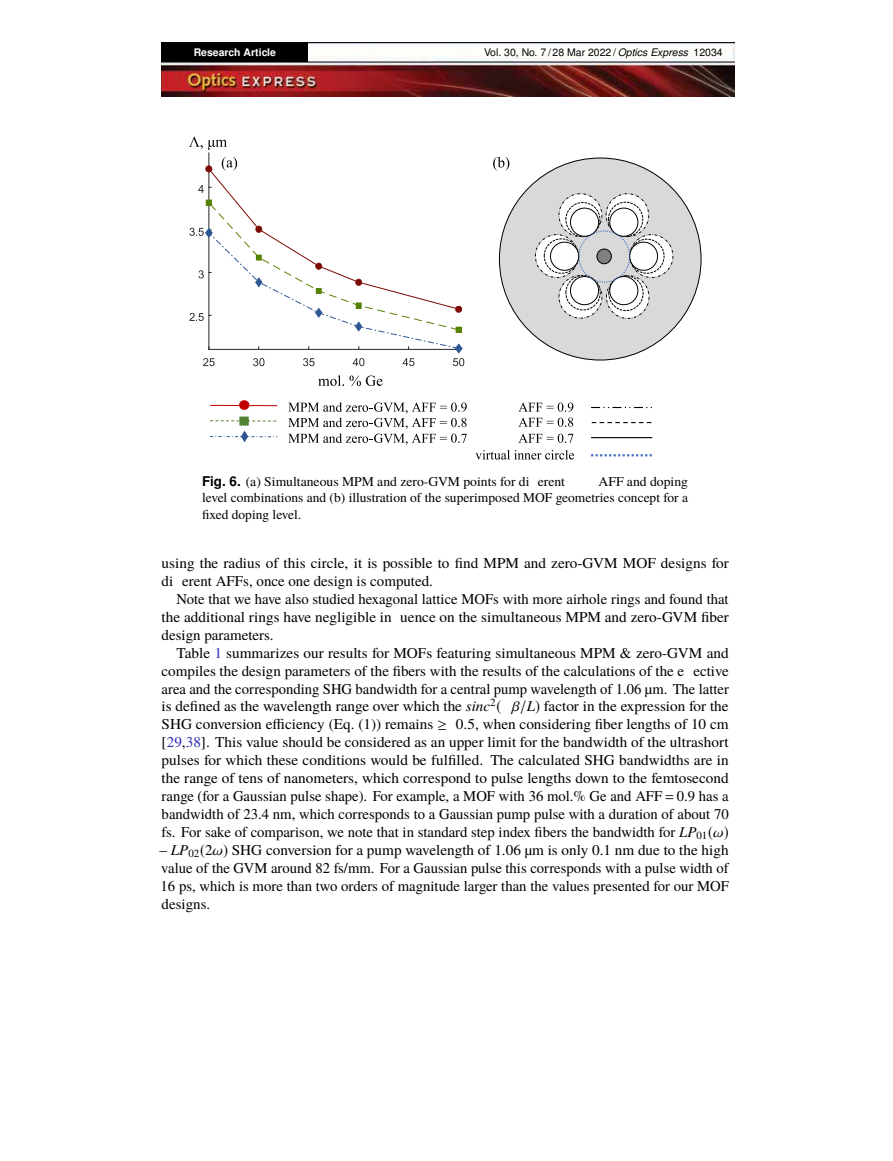
<style>
.page{position:relative;width:893px;height:1161px;background:#fff}
.page>*{position:absolute;margin:0;border:0;box-sizing:border-box;transform-origin:0 0}
.t1{font:15px/18px "Te X Gyre Termes";color:#000;text-align:justify}
.t2{font:13.5px/16.5px "Te X Gyre Termes";color:#000;text-align:justify}
.t3{font:10.5px "Nimbus San L";color:#000}
.t4{font:700 10.5px "Nimbus San L";color:#fff}
.s1{font-style:italic}
.s2{font-family:"Nimbus San L";font-weight:700}
.s3{color:#2e2eb1}
.s4{font-family:"txsys"}
.s5{font-family:"rtxmi"}
.s6{font-family:"rtxr"}
</style>
<div class="page">
<img style="left:162px;top:43px;width:572px;height:53px">
<div style="left:162px;top:43px;width:146px;height:19px;background:#000"></div>
<hr style="left:209px;top:153px;width:1px;height:196px;background:#262626">
<svg style="left:189px;top:136px;width:38px;height:14px"></svg>
<svg style="left:318px;top:375px;width:64px;height:11px"></svg>
<div style="left:499px;top:158px;width:202px;height:202px;background:#d9d9d9;border-radius:50%"></div>
<svg style="left:535px;top:235px;width:43px;height:42px"></svg>
<div style="left:535px;top:234px;width:43px;height:44px;border:1px dashed #000;border-radius:50%"></div>
<svg style="left:544px;top:239px;width:35px;height:34px"></svg>
<div style="left:544px;top:239px;width:35px;height:34px;border:1px dashed #000;border-radius:50%"></div>
<div style="left:550px;top:242px;width:29px;height:28px;background:#fff;border-radius:50%"></div>
<div style="left:550px;top:242px;width:29px;height:28px;border:1px solid #000;border-radius:50%"></div>
<svg style="left:630px;top:235px;width:43px;height:42px"></svg>
<div style="left:630px;top:234px;width:43px;height:44px;border:1px dashed #000;border-radius:50%"></div>
<svg style="left:630px;top:239px;width:34px;height:34px"></svg>
<div style="left:629px;top:239px;width:35px;height:34px;border:1px dashed #000;border-radius:50%"></div>
<div style="left:630px;top:242px;width:27px;height:28px;background:#fff;border-radius:50%"></div>
<div style="left:629px;top:242px;width:29px;height:28px;border:1px solid #000;border-radius:50%"></div>
<svg style="left:606px;top:194px;width:43px;height:43px"></svg>
<div style="left:606px;top:193px;width:43px;height:44px;border:1px dashed #000;border-radius:50%"></div>
<svg style="left:608px;top:202px;width:35px;height:35px"></svg>
<div style="left:608px;top:202px;width:35px;height:35px;border:1px dashed #000;border-radius:50%"></div>
<div style="left:610px;top:208px;width:28px;height:28px;background:#fff;border-radius:50%"></div>
<div style="left:610px;top:208px;width:28px;height:28px;border:1px solid #000;border-radius:50%"></div>
<svg style="left:559px;top:194px;width:43px;height:43px"></svg>
<div style="left:559px;top:193px;width:43px;height:44px;border:1px dashed #000;border-radius:50%"></div>
<svg style="left:566px;top:203px;width:34px;height:34px"></svg>
<div style="left:566px;top:202px;width:34px;height:35px;border:1px dashed #000;border-radius:50%"></div>
<div style="left:570px;top:208px;width:29px;height:28px;background:#fff;border-radius:50%"></div>
<div style="left:570px;top:208px;width:29px;height:28px;border:1px solid #000;border-radius:50%"></div>
<svg style="left:559px;top:276px;width:43px;height:42px"></svg>
<div style="left:559px;top:275px;width:43px;height:43px;border:1px dashed #000;border-radius:50%"></div>
<svg style="left:566px;top:276px;width:34px;height:34px"></svg>
<div style="left:566px;top:275px;width:34px;height:35px;border:1px dashed #000;border-radius:50%"></div>
<div style="left:570px;top:276px;width:29px;height:29px;background:#fff;border-radius:50%"></div>
<div style="left:570px;top:276px;width:29px;height:29px;border:1px solid #000;border-radius:50%"></div>
<svg style="left:606px;top:276px;width:43px;height:42px"></svg>
<div style="left:606px;top:275px;width:43px;height:44px;border:1px dashed #000;border-radius:50%"></div>
<svg style="left:609px;top:276px;width:34px;height:35px"></svg>
<div style="left:609px;top:276px;width:34px;height:35px;border:1px dashed #000;border-radius:50%"></div>
<div style="left:610px;top:276px;width:28px;height:29px;background:#fff;border-radius:50%"></div>
<div style="left:610px;top:276px;width:28px;height:29px;border:1px solid #000;border-radius:50%"></div>
<div style="left:578px;top:230px;width:52px;height:53px;border:1px dashed #4472c4;border-radius:50%"></div>
<div style="left:597px;top:249px;width:14px;height:15px;background:#7f7f7f;border-radius:50%"></div>
<div style="left:597px;top:249px;width:15px;height:15px;border:1px solid #000;border-radius:50%"></div>
<svg style="left:189px;top:157px;width:275px;height:209px"></svg>
<svg style="left:493px;top:157px;width:16px;height:14px"></svg>
<svg style="left:591px;top:407px;width:61px;height:1px"></svg>
<svg style="left:592px;top:422px;width:60px;height:1px"></svg>
<hr style="left:591px;top:437px;width:61px;height:1px;background:#000">
<svg style="left:518px;top:402px;width:55px;height:25px"></svg>
<svg style="left:518px;top:434px;width:55px;height:9px"></svg>
<svg style="left:475px;top:450px;width:99px;height:9px"></svg>
<svg style="left:591px;top:454px;width:61px;height:2px"></svg>
<svg style="left:288px;top:402px;width:179px;height:43px"></svg>
<div style="left:240px;top:417px;width:8px;height:8px;background:#548235"></div>
<div style="left:239px;top:417px;width:10px;height:9px;border:2px solid #548235"></div>
<hr style="left:210px;top:405px;width:67px;height:1px;background:#c00000">
<div style="left:240px;top:401px;width:9px;height:8px;background:#c00000;border-radius:50%"></div>
<div style="left:239px;top:400px;width:10px;height:10px;border:2px solid #c00000;border-radius:50%"></div>
<svg style="left:210px;top:420px;width:67px;height:1px"></svg>
<svg style="left:210px;top:430px;width:67px;height:13px"></svg>
<p class="t4" style="left:194px;top:46px;width:84px">Research Article</p>
<p class="t3" style="left:484px;top:46px;width:240px">Vol. 30, No. 7 / 28 Mar 2022 / <span class="s1">Optics Express</span> 12034</p>
<p class="t2" style="left:202px;top:472px;width:365px"><span class="s2">Fig. 6.</span> (a) Simultaneous MPM and zero-GVM points for diff erent</p>
<p class="t2" style="left:202px;top:472px;width:487px;text-indent:397px">AFF and doping level combinations and (b) illustration of the superimposed MOF geometries concept for a fixed doping level.</p>
<p class="t1" style="left:162px;top:553px;width:569px">using the radius of this circle, it is possible to find MPM and zero-GVM MOF designs for diff erent AFFs, once one design is computed.</p>
<p class="t1" style="left:162px;top:589px;width:569px;text-indent:15px">Note that we have also studied hexagonal lattice MOFs with more airhole rings and found that the additional rings have negligible in uence on the simultaneous MPM and zero-GVM fiber design parameters.</p>
<p class="t1" style="left:162px;top:643px;width:569px;text-indent:15px">Table <span class="s3">1</span> summarizes our results for MOFs featuring simultaneous MPM &amp; zero-GVM and compiles the design parameters of the fibers with the results of the calculations of the eff ective area and the corresponding SHG bandwidth for a central pump wavelength of 1.06 µm. The latter is defined as the wavelength range over which the <span class="s1">sinc</span><sup>2</sup><span class="s4">(</span> <span class="s5">β</span><span class="s4">/</span><span class="s1">L</span><span class="s4">)</span> factor in the expression for the SHG conversion efficiency (Eq. (1)) remains <span class="s4">≥</span> 0.5, when considering fiber lengths of 10 cm [<span class="s3">29</span>,<span class="s3">38</span>]. This value should be considered as an upper limit for the bandwidth of the ultrashort pulses for which these conditions would be fulfilled. The calculated SHG bandwidths are in the range of tens of nanometers, which correspond to pulse lengths down to the femtosecond range (for a Gaussian pulse shape). For example, a MOF with 36 mol.% Ge and AFF <span class="s6">=</span> 0.9 has a bandwidth of 23.4 nm, which corresponds to a Gaussian pump pulse with a duration of about 70 fs. For sake of comparison, we note that in standard step index fibers the bandwidth for <span class="s1">LP</span><sub>01</sub><span class="s4">(</span><span class="s5">ω</span><span class="s4">)</span></p>
<p class="t1" style="left:159px;top:840px;width:571px">– <span class="s1">LP</span><sub>02</sub><span class="s4">(</span>2<span class="s5">ω</span><span class="s4">)</span> SHG conversion for a pump wavelength of 1.06 µm is only 0.1 nm due to the high value of the GVM around 82 fs/mm. For a Gaussian pulse this corresponds with a pulse width of 16 ps, which is more than two orders of magnitude larger than the values presented for our MOF designs.</p>
</div>
